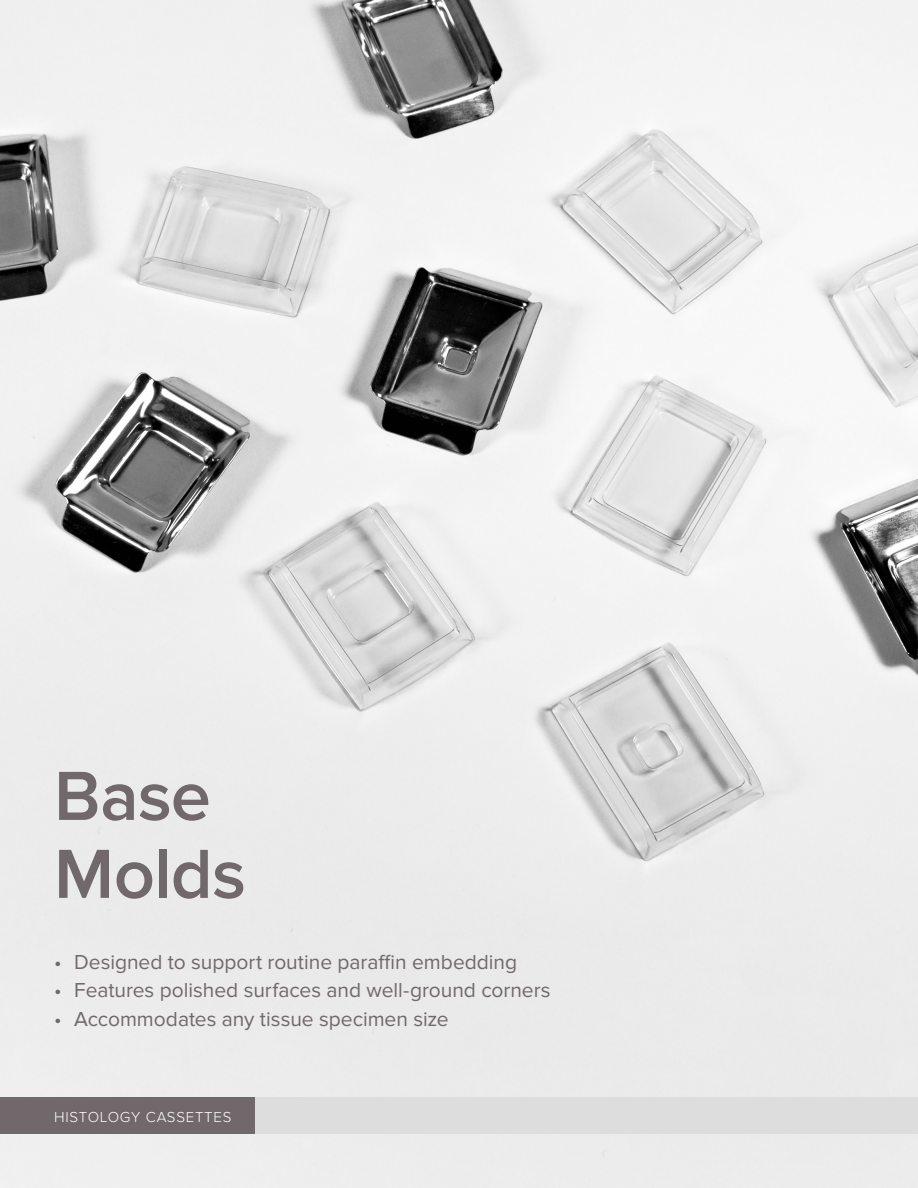
<style>
.page{position:relative;width:918px;height:1188px;background:#fff}
.page>*{position:absolute;margin:0;border:0;box-sizing:border-box;transform-origin:0 0}
.t1{font:600 72px/78px "Proxima Nova";letter-spacing:-.01em;color:#70686b}
.t2{font:21px "Proxima Nova";color:#70686b}
.t3{font:300 15px "Proxima Nova";letter-spacing:.05em;color:#fff}
</style>
<div class="page">
<img style="left:0;top:0;width:918px;height:1188px">
<div style="left:254px;top:1098px;width:664px;height:36px;background:#ddddde"></div>
<div style="left:0;top:1098px;width:254px;height:36px;background:#70686b"></div>
<h1 class="t1" style="left:54px;top:758px;width:194px">Base<br>Molds</h1>
<p class="t2" style="left:54px;top:950px;width:465px">• Designed to support routine paraffin embedding</p>
<p class="t2" style="left:54px;top:978px;width:498px">• Features polished surfaces and well-ground corners</p>
<p class="t2" style="left:54px;top:1007px;width:396px">• Accommodates any tissue specimen size</p>
<p class="t3" style="left:54px;top:1108px;width:179px">HISTOLOGY CASSETTES</p>
</div>
